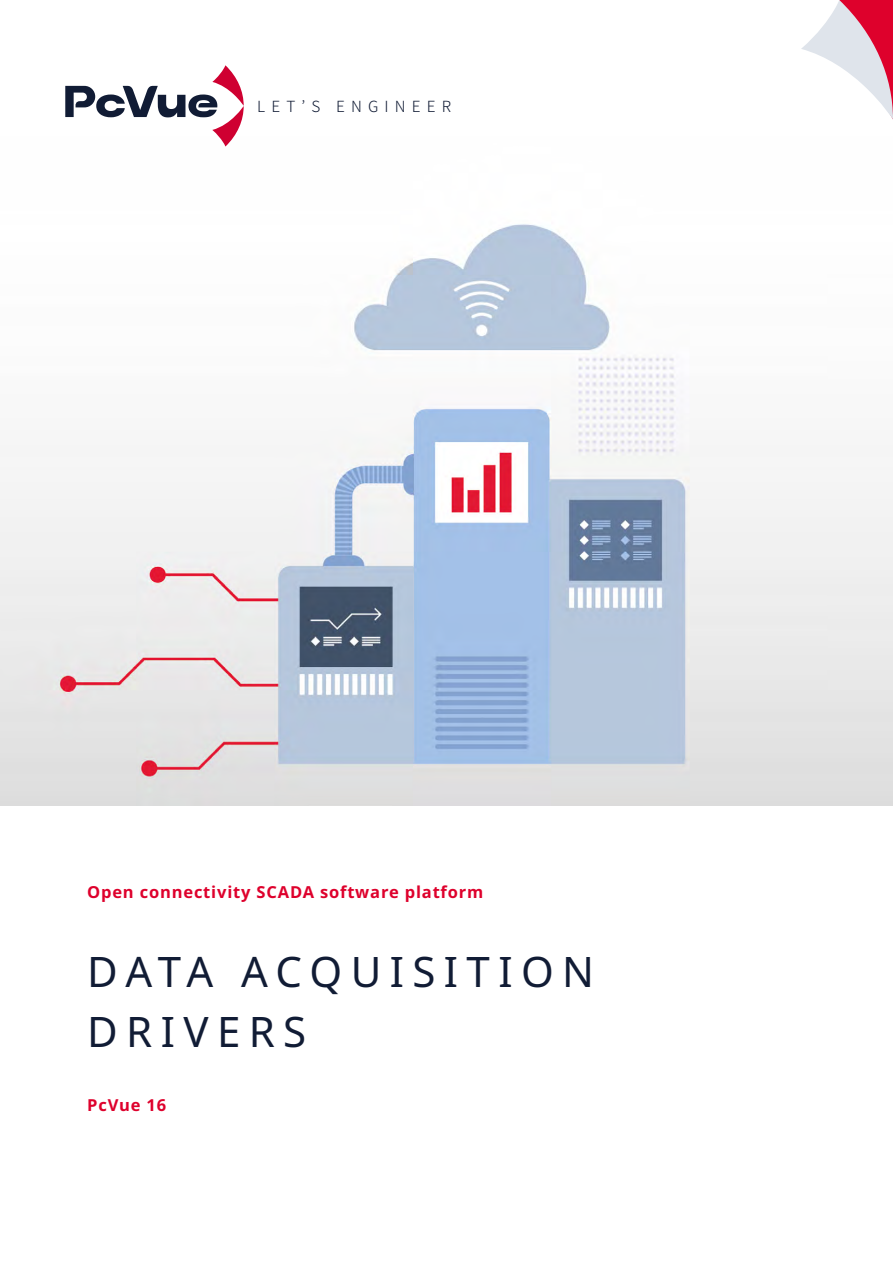
<style>
.page{position:relative;width:893px;height:1263px;background:#fff}
.page>*{position:absolute;margin:0;border:0;box-sizing:border-box;transform-origin:0 0}
.t1{font:42px/60px "Noto Sans";letter-spacing:.2em;color:#111c35}
.t2{font:700 16.5px "Noto Sans";letter-spacing:.05em;color:#de012c}
.t3{font:300 15.3px "Noto Sans JP";letter-spacing:.4em;color:#111c35}
</style>
<div class="page">
<img style="left:0;top:119px;width:893px;height:686px">
<svg style="left:801px;top:0;width:92px;height:119px"></svg>
<svg style="left:65px;top:65px;width:179px;height:82px"></svg>
<p class="t3" style="left:257px;top:98px;width:195px">LET’S ENGINEER</p>
<p class="t2" style="left:87px;top:880px;width:398px">Open connectivity SCADA software platform</p>
<h1 class="t1" style="left:87px;top:942px;width:508px">DATA ACQUISITION<br>DRIVERS</h1>
<p class="t2" style="left:87px;top:1093px;width:80px">PcVue 16</p>
</div>
